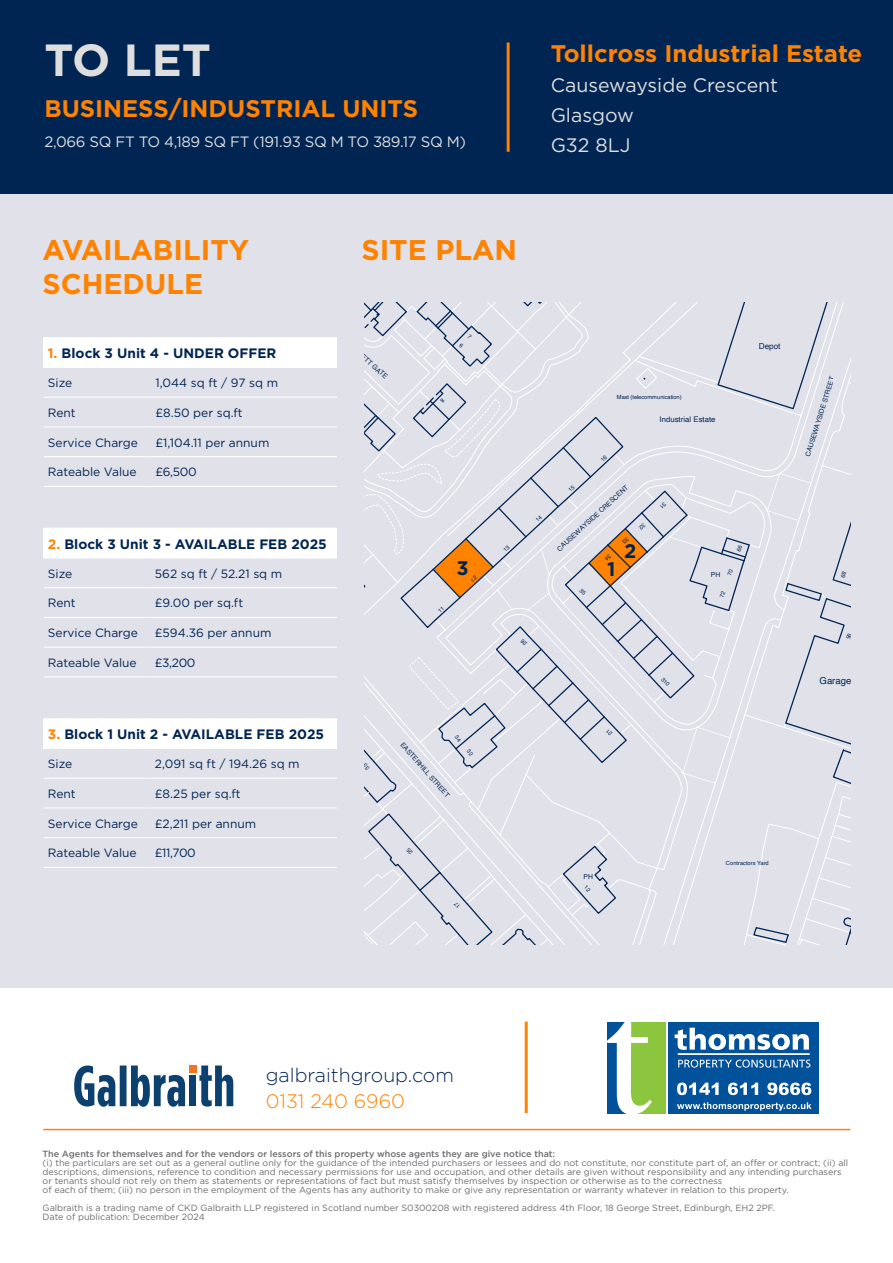
<style>
.page{position:relative;width:893px;height:1263px;background:#fff}
.page>*{position:absolute;margin:0;border:0;box-sizing:border-box;transform-origin:0 0}
.t1{font:700 45px "Gotham";color:#dedede}
.t2{font:700 28.5px/34.2px "Gotham";color:#ff8200}
.t3{font:700 24px "Gotham";color:#ff8200}
.t4{font:700 19.65px "Gotham";color:#002553}
.t5{font:19.5px/30px "Gotham";color:#dedede}
.t6{font:300 19.5px "Gotham";color:#002553}
.t7{font:300 19.5px "Gotham";color:#ff8200}
.t8{font:15px "Gotham";letter-spacing:-.02em;color:#dedede}
.t9{font:700 13.65px "Gotham";color:#002553}
.t10{font:12px "Gotham";color:#002553}
.t11{font:9.6px "Helvetica";letter-spacing:-.005em;color:#002554}
.Body{font:9px/9px "Gotham";color:#6c6d70}
.Body-2{font:500 9px "Gotham";color:#6c6d70}
.t12{font:8.25px "Helvetica";letter-spacing:-.01em;color:#002554}
.t13{font:7.8px "Helvetica";letter-spacing:.005em;color:#002554}
.t14{font:6.75px "Helvetica";color:#002554}
.t15{font:5.7px "Helvetica";letter-spacing:-.005em;color:#002554}
.s1{color:#ff8200}
</style>
<div class="page">
<div style="left:0;top:0;width:893px;height:194px;background:#002553"></div>
<div style="left:0;top:194px;width:893px;height:793px;background:#e1e1e9"></div>
<hr style="left:43px;top:1129px;width:807px;height:1px;background:#ff8200">
<svg style="left:74px;top:1065px;width:159px;height:42px"></svg>
<div style="left:189px;top:1065px;width:7px;height:8px;background:#f47321"></div>
<div style="left:189px;top:1075px;width:7px;height:31px;background:#0c416f"></div>
<hr style="left:507px;top:43px;width:3px;height:109px;background:#ff8200">
<hr style="left:525px;top:1021px;width:3px;height:92px;background:#ff8200">
<div style="left:44px;top:338px;width:293px;height:29px;background:#fff"></div>
<hr style="left:44px;top:337px;width:107px;height:1px;background:#fff">
<hr style="left:151px;top:337px;width:186px;height:1px;background:#fff">
<hr style="left:44px;top:367px;width:107px;height:1px;background:#fff">
<hr style="left:151px;top:367px;width:186px;height:1px;background:#fff">
<hr style="left:44px;top:397px;width:107px;height:1px;background:#fff">
<hr style="left:151px;top:397px;width:186px;height:1px;background:#fff">
<hr style="left:44px;top:426px;width:107px;height:1px;background:#fff">
<hr style="left:151px;top:426px;width:186px;height:1px;background:#fff">
<hr style="left:44px;top:456px;width:107px;height:1px;background:#fff">
<hr style="left:151px;top:456px;width:186px;height:1px;background:#fff">
<hr style="left:44px;top:486px;width:107px;height:1px;background:#fff">
<hr style="left:151px;top:486px;width:186px;height:1px;background:#fff">
<div style="left:44px;top:528px;width:293px;height:30px;background:#fff"></div>
<hr style="left:44px;top:587px;width:107px;height:1px;background:#fff">
<hr style="left:151px;top:587px;width:186px;height:1px;background:#fff">
<hr style="left:44px;top:617px;width:107px;height:1px;background:#fff">
<hr style="left:151px;top:617px;width:186px;height:1px;background:#fff">
<hr style="left:44px;top:647px;width:107px;height:1px;background:#fff">
<hr style="left:151px;top:647px;width:186px;height:1px;background:#fff">
<hr style="left:44px;top:676px;width:107px;height:1px;background:#fff">
<hr style="left:151px;top:676px;width:186px;height:1px;background:#fff">
<div style="left:44px;top:719px;width:293px;height:29px;background:#fff"></div>
<hr style="left:44px;top:718px;width:107px;height:1px;background:#fff">
<hr style="left:151px;top:718px;width:186px;height:1px;background:#fff">
<hr style="left:44px;top:748px;width:107px;height:1px;background:#fff">
<hr style="left:151px;top:748px;width:186px;height:1px;background:#fff">
<hr style="left:44px;top:778px;width:107px;height:1px;background:#fff">
<hr style="left:151px;top:778px;width:186px;height:1px;background:#fff">
<hr style="left:44px;top:807px;width:107px;height:1px;background:#fff">
<hr style="left:151px;top:807px;width:186px;height:1px;background:#fff">
<hr style="left:44px;top:837px;width:107px;height:1px;background:#fff">
<hr style="left:151px;top:837px;width:186px;height:1px;background:#fff">
<hr style="left:44px;top:867px;width:107px;height:1px;background:#fff">
<hr style="left:151px;top:867px;width:186px;height:1px;background:#fff">
<div style="left:668px;top:1022px;width:151px;height:91px;background:#01529a"></div>
<div style="left:628px;top:1022px;width:38px;height:92px;background:#8bc63e"></div>
<svg style="left:607px;top:1022px;width:45px;height:92px"></svg>
<hr style="left:678px;top:1053px;width:131px;height:2px;background:#fff">
<svg style="left:677px;top:1102px;width:135px;height:9px"></svg>
<svg style="left:677px;top:1082px;width:134px;height:13px"></svg>
<svg style="left:678px;top:1059px;width:132px;height:8px"></svg>
<svg style="left:675px;top:1028px;width:134px;height:22px"></svg>
<svg style="left:364px;top:302px;width:487px;height:644px"></svg>
<p class="t1" style="left:44px;top:30px;width:168px">TO LET</p>
<p class="t3" style="left:44px;top:93px;width:375px">BUSINESS/INDUSTRIAL UNITS</p>
<p class="t8" style="left:44px;top:132px;width:423px">2,066 SQ FT TO 4,189 SQ FT (191.93 SQ M TO 389.17 SQ M)</p>
<p class="t2" style="left:43px;top:232px;width:208px">AVAILABILITY<br>SCHEDULE</p>
<p class="t2" style="left:361px;top:232px;width:157px">SITE PLAN</p>
<p class="t9" style="left:48px;top:344px;width:230px"><span class="s1">1.</span> Block 3 Unit 4 - UNDER OFFER</p>
<p class="t10" style="left:48px;top:375px;width:26px">Size</p>
<p class="t10" style="left:156px;top:375px;width:124px">1,044 sq ft / 97 sq m</p>
<p class="t10" style="left:48px;top:405px;width:29px">Rent</p>
<p class="t10" style="left:156px;top:405px;width:89px">£8.50 per sq.ft</p>
<p class="t10" style="left:48px;top:435px;width:92px">Service Charge</p>
<p class="t10" style="left:156px;top:435px;width:115px">£1,104.11 per annum</p>
<p class="t10" style="left:48px;top:464px;width:90px">Rateable Value</p>
<p class="t10" style="left:156px;top:464px;width:43px">£6,500</p>
<p class="t14" style="left:351px;top:338px;width:54px;rotate:42deg">CORBETT GATE</p>
<p class="t3" style="left:551px;top:37px;width:313px">Tollcross Industrial Estate</p>
<p class="t5" style="left:551px;top:69px;width:229px">Causewayside Crescent<br>Glasgow<br>G32 8LJ</p>
<p class="t15" style="left:617px;top:392px;width:66px">Mast (telecommunication)</p>
<p class="t13" style="left:660px;top:413px;width:57px">Industrial Estate</p>
<p class="t12" style="left:759px;top:340px;width:23px">Depot</p>
<p class="t14" style="left:803px;top:455px;width:85px;rotate:-73deg">CAUSEWAYSIDE STREET</p>
<p class="t9" style="left:48px;top:535px;width:280px"><span class="s1">2.</span> Block 3 Unit 3 - AVAILABLE FEB 2025</p>
<p class="t10" style="left:48px;top:566px;width:26px">Size</p>
<p class="t10" style="left:155px;top:566px;width:129px">562 sq ft / 52.21 sq m</p>
<p class="t10" style="left:48px;top:595px;width:29px">Rent</p>
<p class="t10" style="left:155px;top:595px;width:90px">£9.00 per sq.ft</p>
<p class="t10" style="left:48px;top:625px;width:92px">Service Charge</p>
<p class="t10" style="left:155px;top:625px;width:118px">£594.36 per annum</p>
<p class="t10" style="left:48px;top:655px;width:90px">Rateable Value</p>
<p class="t10" style="left:155px;top:655px;width:42px">£3,200</p>
<p class="t9" style="left:48px;top:725px;width:278px"><span class="s1">3.</span> Block 1 Unit 2 - AVAILABLE FEB 2025</p>
<p class="t10" style="left:48px;top:756px;width:26px">Size</p>
<p class="t10" style="left:155px;top:756px;width:146px">2,091 sq ft / 194.26 sq m</p>
<p class="t10" style="left:48px;top:786px;width:29px">Rent</p>
<p class="t10" style="left:155px;top:786px;width:87px">£8.25 per sq.ft</p>
<p class="t10" style="left:48px;top:816px;width:92px">Service Charge</p>
<p class="t10" style="left:155px;top:816px;width:103px">£2,211 per annum</p>
<p class="t10" style="left:48px;top:845px;width:90px">Rateable Value</p>
<p class="t10" style="left:155px;top:845px;width:42px">£11,700</p>
<p class="t14" style="left:554px;top:546px;width:96px;rotate:-42deg">CAUSEWAYSIDE CRESCENT</p>
<p class="t4" style="left:624px;top:538px;width:14px">2</p>
<p class="t4" style="left:456px;top:555px;width:14px">3</p>
<p class="t4" style="left:607px;top:556px;width:10px">1</p>
<p class="t14" style="left:406px;top:740px;width:72px;rotate:49deg">EASTERHILL STREET</p>
<p class="t14" style="left:584px;top:872px;width:11px">PH</p>
<p class="t6" style="left:266px;top:1063px;width:190px">galbraithgroup.com</p>
<p class="t7" style="left:266px;top:1089px;width:141px">0131 240 6960</p>
<p class="t14" style="left:711px;top:569px;width:11px">PH</p>
<p class="t11" style="left:820px;top:674px;width:33px">Garage</p>
<p class="t15" style="left:726px;top:858px;width:44px">Contractors Yard</p>
<p class="Body-2" style="left:43px;top:1148px;width:514px">The Agents for themselves and for the vendors or lessors of this property whose agents they are give notice that:</p>
<p class="Body" style="left:43px;top:1158px;width:807px">(i) the particulars are set out as a general outline only for the guidance of the intended purchasers or lessees and do not constitute, nor constitute part of, an offer or contract; (ii) all descriptions, dimensions, reference to condition and necessary permissions for use and occupation, and other details are given without responsibility and any intending purchasers or tenants should not rely on them as statements or representations of fact but must satisfy themselves by inspection or otherwise as to the correctness<br>of each of them; (iii) no person in the employment of the Agents has any authority to make or give any representation or warranty whatever in relation to this property.</p>
<p class="Body" style="left:43px;top:1203px;width:734px">Galbraith is a trading name of CKD Galbraith LLP registered in Scotland number S0300208 with registered address 4th Floor, 18 George Street, Edinburgh, EH2 2PF.<br>Date of publication: December 2024</p>
</div>
